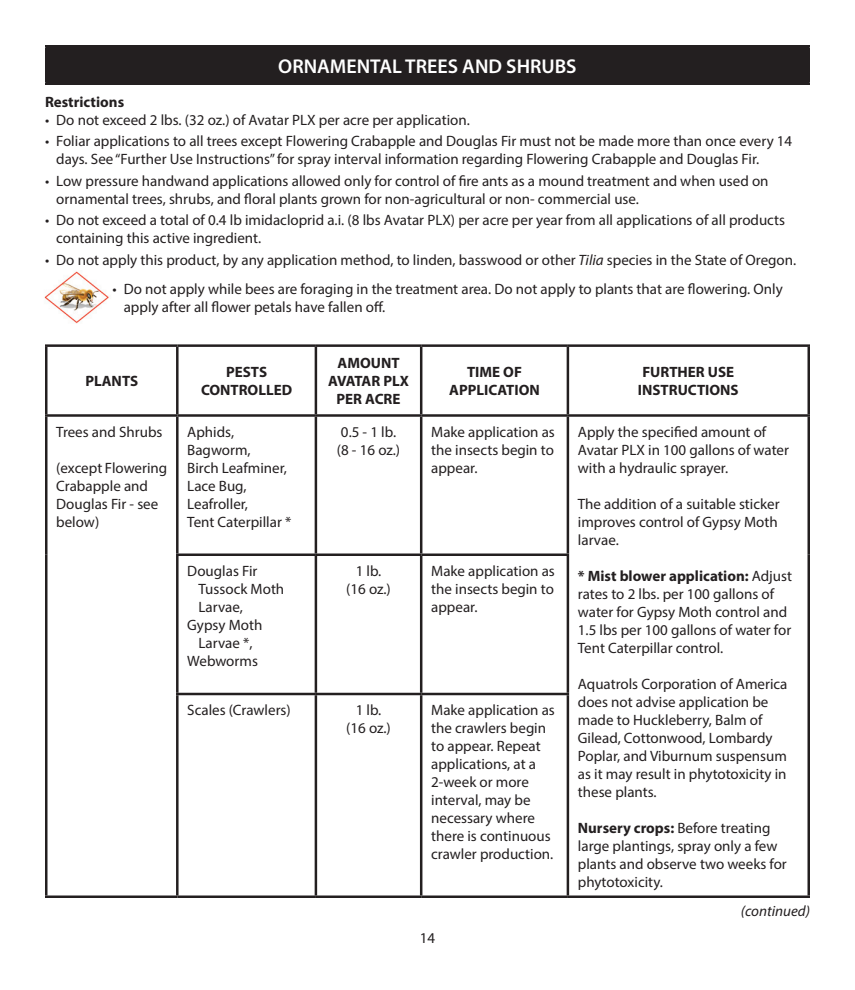
<style>
.page{position:relative;width:855px;height:990px;background:#fff}
.page>*{position:absolute;margin:0;border:0;box-sizing:border-box;transform-origin:0 0}
.t1{font:600 20px "Myriad Pro";color:#fff}
.t2{font:15px/18px "Myriad Pro";color:#231f20}
.t3{font:700 15px/18px "Myriad Pro";color:#231f20;text-align:center}
.t4{font:italic 15px "Myriad Pro";color:#231f20}
.s1{font-style:italic}
.s2{font-weight:700}
</style>
<div class="page">
<img style="left:44px;top:271px;width:65px;height:53px">
<div style="left:46px;top:46px;width:763px;height:38px;background:#231f20"></div>
<hr style="left:45px;top:45px;width:765px;height:3px;background:#231f20">
<hr style="left:45px;top:48px;width:3px;height:34px;background:#231f20">
<hr style="left:808px;top:48px;width:2px;height:34px;background:#231f20">
<hr style="left:45px;top:82px;width:765px;height:3px;background:#231f20">
<hr style="left:45px;top:344px;width:132px;height:3px;background:#231f20">
<hr style="left:45px;top:347px;width:3px;height:67px;background:#231f20">
<hr style="left:177px;top:344px;width:139px;height:3px;background:#231f20">
<hr style="left:176px;top:347px;width:3px;height:67px;background:#231f20">
<hr style="left:316px;top:344px;width:105px;height:3px;background:#231f20">
<hr style="left:315px;top:347px;width:2px;height:67px;background:#231f20">
<hr style="left:421px;top:344px;width:147px;height:3px;background:#231f20">
<hr style="left:420px;top:347px;width:2px;height:67px;background:#231f20">
<hr style="left:568px;top:344px;width:242px;height:3px;background:#231f20">
<hr style="left:567px;top:347px;width:2px;height:67px;background:#231f20">
<hr style="left:808px;top:347px;width:2px;height:67px;background:#231f20">
<hr style="left:45px;top:414px;width:132px;height:3px;background:#231f20">
<hr style="left:45px;top:417px;width:3px;height:138px;background:#231f20">
<hr style="left:177px;top:414px;width:139px;height:3px;background:#231f20">
<hr style="left:176px;top:417px;width:3px;height:136px;background:#231f20">
<hr style="left:316px;top:414px;width:105px;height:3px;background:#231f20">
<hr style="left:315px;top:417px;width:2px;height:136px;background:#231f20">
<hr style="left:421px;top:414px;width:147px;height:3px;background:#231f20">
<hr style="left:420px;top:417px;width:2px;height:136px;background:#231f20">
<hr style="left:568px;top:414px;width:242px;height:3px;background:#231f20">
<hr style="left:567px;top:417px;width:2px;height:136px;background:#231f20">
<hr style="left:808px;top:417px;width:2px;height:138px;background:#231f20">
<hr style="left:45px;top:555px;width:3px;height:139px;background:#231f20">
<hr style="left:176px;top:553px;width:140px;height:3px;background:#231f20">
<hr style="left:176px;top:556px;width:3px;height:137px;background:#231f20">
<hr style="left:316px;top:553px;width:105px;height:3px;background:#231f20">
<hr style="left:315px;top:556px;width:2px;height:137px;background:#231f20">
<hr style="left:421px;top:553px;width:148px;height:3px;background:#231f20">
<hr style="left:420px;top:556px;width:2px;height:137px;background:#231f20">
<hr style="left:567px;top:556px;width:2px;height:137px;background:#231f20">
<hr style="left:808px;top:555px;width:2px;height:139px;background:#231f20">
<hr style="left:45px;top:694px;width:3px;height:202px;background:#231f20">
<hr style="left:176px;top:693px;width:140px;height:2px;background:#231f20">
<hr style="left:176px;top:695px;width:3px;height:201px;background:#231f20">
<hr style="left:316px;top:693px;width:105px;height:2px;background:#231f20">
<hr style="left:315px;top:695px;width:2px;height:201px;background:#231f20">
<hr style="left:421px;top:693px;width:148px;height:2px;background:#231f20">
<hr style="left:420px;top:695px;width:2px;height:201px;background:#231f20">
<hr style="left:567px;top:695px;width:2px;height:201px;background:#231f20">
<hr style="left:808px;top:694px;width:2px;height:202px;background:#231f20">
<hr style="left:45px;top:896px;width:132px;height:2px;background:#231f20">
<hr style="left:177px;top:896px;width:139px;height:2px;background:#231f20">
<hr style="left:316px;top:896px;width:105px;height:2px;background:#231f20">
<hr style="left:421px;top:896px;width:147px;height:2px;background:#231f20">
<hr style="left:568px;top:896px;width:242px;height:2px;background:#231f20">
<p class="t1" style="left:278px;top:53px;width:300px">ORNAMENTAL TREES AND SHRUBS</p>
<p class="t3" style="left:45px;top:92px;width:81px">Restrictions</p>
<p class="t2" style="left:45px;top:110px;width:426px">• Do not exceed 2 lbs. (32 oz.) of Avatar PLX per acre per application.</p>
<p class="t2" style="left:56px;top:132px;width:738px;text-indent:-11px">• Foliar applications to all trees except Flowering Crabapple and Douglas Fir must not be made more than once every 14 days. See “Further Use Instructions” for spray interval information regarding Flowering Crabapple and Douglas Fir.</p>
<p class="t2" style="left:56px;top:172px;width:714px;text-indent:-11px">• Low pressure handwand applications allowed only for control of fire ants as a mound treatment and when used on ornamental trees, shrubs, and floral plants grown for non-agricultural or non- commercial use.</p>
<p class="t2" style="left:56px;top:211px;width:730px;text-indent:-11px">• Do not exceed a total of 0.4 lb imidacloprid a.i. (8 lbs Avatar PLX) per acre per year from all applications of all products containing this active ingredient.</p>
<p class="t2" style="left:45px;top:251px;width:753px">• Do not apply this product, by any application method, to linden, basswood or other <span class="s1">Tilia</span> species in the State of Oregon.</p>
<p class="t2" style="left:124px;top:280px;width:661px;text-indent:-11px">• Do not apply while bees are foraging in the treatment area. Do not apply to plants that are flowering. Only apply after all flower petals have fallen off.</p>
<p class="t3" style="left:85px;top:372px;width:54px">PLANTS</p>
<p class="t3" style="left:201px;top:363px;width:93px">PESTS<br>CONTROLLED</p>
<p class="t3" style="left:328px;top:354px;width:82px">AMOUNT<br>AVATAR PLX</p>
<p class="t3" style="left:337px;top:390px;width:65px">PER ACRE</p>
<p class="t2" style="left:56px;top:422px;width:108px">Trees and Shrubs</p>
<p class="t2" style="left:56px;top:458px;width:113px">(except Flowering<br>Crabapple and<br>Douglas Fir - see below)</p>
<p class="t2" style="left:187px;top:422px;width:48px">Aphids,</p>
<p class="t2" style="left:187px;top:440px;width:65px">Bagworm,</p>
<p class="t2" style="left:187px;top:458px;width:101px">Birch Leafminer,<br>Lace Bug,<br>Leafroller,</p>
<p class="t2" style="left:187px;top:512px;width:106px">Tent Caterpillar *</p>
<p class="t2" style="left:187px;top:562px;width:72px">Douglas Fir</p>
<p class="t2" style="left:199px;top:580px;width:87px">Tussock Moth<br>Larvae,</p>
<p class="t2" style="left:187px;top:616px;width:77px">Gypsy Moth</p>
<p class="t2" style="left:199px;top:634px;width:56px">Larvae *,</p>
<p class="t2" style="left:187px;top:652px;width:72px">Webworms</p>
<p class="t2" style="left:341px;top:422px;width:57px">0.5 - 1 lb.</p>
<p class="t2" style="left:337px;top:440px;width:65px">(8 - 16 oz.)</p>
<p class="t2" style="left:356px;top:562px;width:27px">1 lb.</p>
<p class="t2" style="left:346px;top:580px;width:46px">(16 oz.)</p>
<p class="t2" style="left:187px;top:701px;width:105px">Scales (Crawlers)</p>
<p class="t2" style="left:356px;top:701px;width:27px">1 lb.</p>
<p class="t2" style="left:346px;top:719px;width:46px">(16 oz.)</p>
<p class="t3" style="left:467px;top:363px;width:56px">TIME OF</p>
<p class="t3" style="left:449px;top:381px;width:92px">APPLICATION</p>
<p class="t3" style="left:642px;top:363px;width:93px">FURTHER USE</p>
<p class="t3" style="left:638px;top:381px;width:102px">INSTRUCTIONS</p>
<p class="t2" style="left:431px;top:422px;width:125px;text-align:justify">Make application as the insects begin to appear.</p>
<p class="t2" style="left:578px;top:422px;width:213px">Apply the specified amount of<br>Avatar PLX in 100 gallons of water with a hydraulic sprayer.</p>
<p class="t2" style="left:578px;top:494px;width:203px">The addition of a suitable sticker improves control of Gypsy Moth larvae.</p>
<p class="t2" style="left:578px;top:566px;width:216px"><span class="s2">* Mist blower application:</span> Adjust rates to 2 lbs. per 100 gallons of water for Gypsy Moth control and<br>1.5 lbs per 100 gallons of water for<br>Tent Caterpillar control.</p>
<p class="t2" style="left:578px;top:674px;width:211px">Aquatrols Corporation of America does not advise application be made to Huckleberry, Balm of<br>Gilead, Cottonwood, Lombardy<br>Poplar, and Viburnum suspensum as it may result in phytotoxicity in these plants.</p>
<p class="t2" style="left:578px;top:818px;width:210px"><span class="s2">Nursery crops:</span> Before treating large plantings, spray only a few plants and observe two weeks for phytotoxicity.</p>
<p class="t2" style="left:431px;top:562px;width:125px;text-align:justify">Make application as the insects begin to appear.</p>
<p class="t2" style="left:431px;top:701px;width:125px">Make application as the crawlers begin to appear. Repeat applications, at a<br>2-week or more interval, may be necessary where there is continuous crawler production.</p>
<p class="t2" style="left:420px;top:929px;width:17px">14</p>
<p class="t4" style="left:741px;top:902px;width:71px">(continued)</p>
</div>
